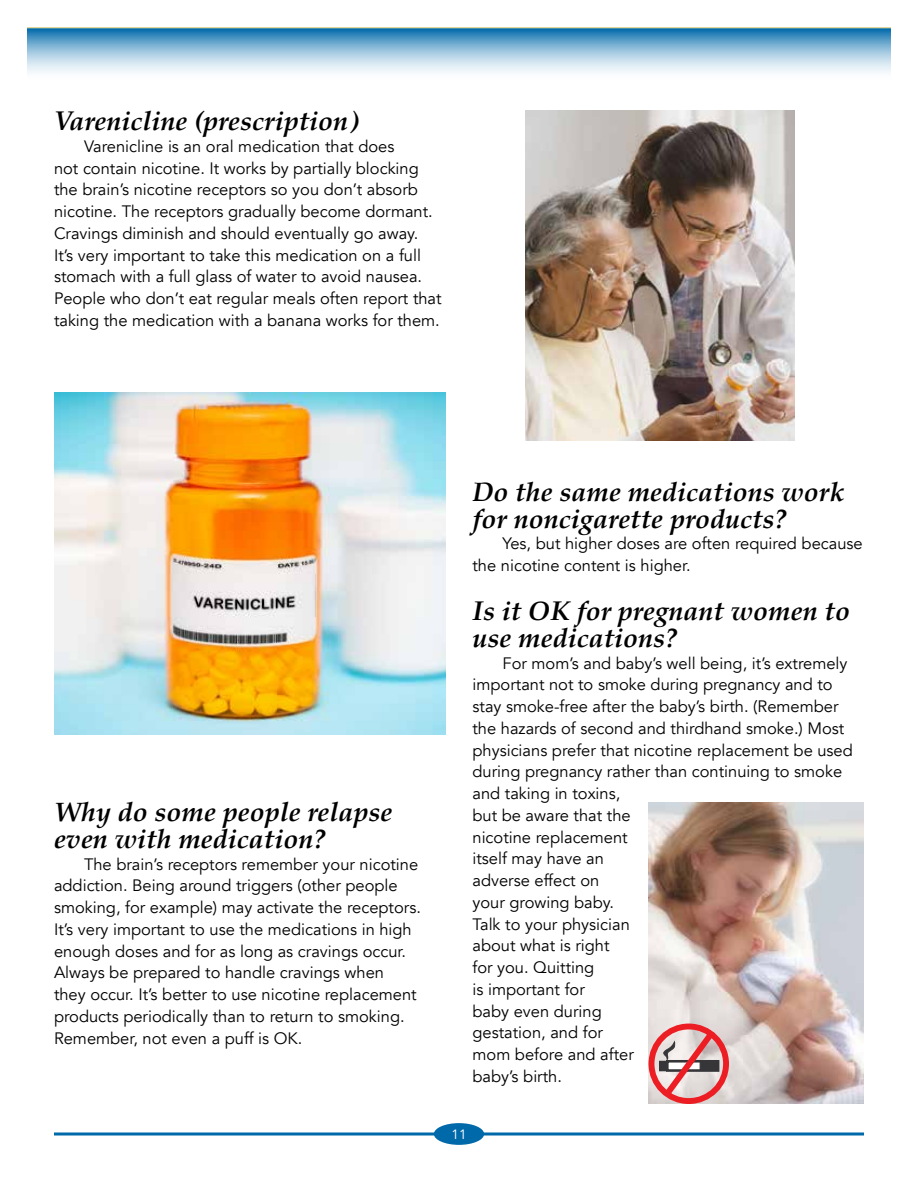
<style>
.page{position:relative;width:918px;height:1188px;background:#fff}
.page>*{position:absolute;margin:0;border:0;box-sizing:border-box;transform-origin:0 0}
.t1{font:italic 700 27px/27px "Palatino";color:#000}
.t2{font:16.5px/21.8px "Avenir";color:#000}
.t3{font:13.5px "Avenir";color:#fff}
</style>
<div class="page">
<svg style="left:27px;top:27px;width:864px;height:46px;background:#92bed8"></svg>
<svg style="left:54px;top:1132px;width:810px;height:4px;background:#3f8dbe"></svg>
<div style="left:434px;top:1123px;width:50px;height:22px;background:#0069aa;border-radius:50%"></div>
<img style="left:649px;top:802px;width:215px;height:302px">
<svg style="left:649px;top:1024px;width:80px;height:80px;background:#d79a9a"></svg>
<img style="left:525px;top:110px;width:270px;height:331px">
<img style="left:54px;top:392px;width:392px;height:342px">
<h1 class="t1" style="left:54px;top:107px;width:305px">Varenicline (prescription)</h1>
<p class="t2" style="left:54px;top:136px;width:389px;text-indent:30px">Varenicline is an oral medication that does<br>not contain nicotine. It works by partially blocking the brain’s nicotine receptors so you don’t absorb nicotine. The receptors gradually become dormant.<br>Cravings diminish and should eventually go away.<br>It’s very important to take this medication on a full stomach with a full glass of water to avoid nausea.<br>People who don’t eat regular meals often report that taking the medication with a banana works for them.</p>
<h1 class="t1" style="left:54px;top:798px;width:340px">Why do some people relapse even with medication?</h1>
<p class="t2" style="left:54px;top:853px;width:368px;text-indent:30px">The brain’s receptors remember your nicotine addiction. Being around triggers (other people smoking, for example) may activate the receptors.<br>It’s very important to use the medications in high enough doses and for as long as cravings occur.<br>Always be prepared to handle cravings when<br>they occur. It’s better to use nicotine replacement products periodically than to return to smoking.<br>Remember, not even a puff is OK.</p>
<h1 class="t1" style="left:472px;top:478px;width:374px">Do the same medications work for noncigarette products?</h1>
<p class="t2" style="left:473px;top:533px;width:392px;text-indent:30px">Yes, but higher doses are often required because the nicotine content is higher.</p>
<h1 class="t1" style="left:472px;top:597px;width:379px">Is it OK for pregnant women to use medications?</h1>
<p class="t2" style="left:473px;top:652px;width:382px;text-indent:30px">For mom’s and baby’s well being, it’s extremely important not to smoke during pregnancy and to stay smoke-free after the baby’s birth. (Remember the hazards of second and thirdhand smoke.) Most physicians prefer that nicotine replacement be used during pregnancy rather than continuing to smoke and taking in toxins,<br>but be aware that the<br>nicotine replacement<br>itself may have an<br>adverse effect on<br>your growing baby.<br>Talk to your physician<br>about what is right<br>for you. Quitting<br>is important for<br>baby even during<br>gestation, and for<br>mom before and after<br>baby’s birth.</p>
<p class="t3" style="left:451px;top:1127px;width:17px">11</p>
</div>
